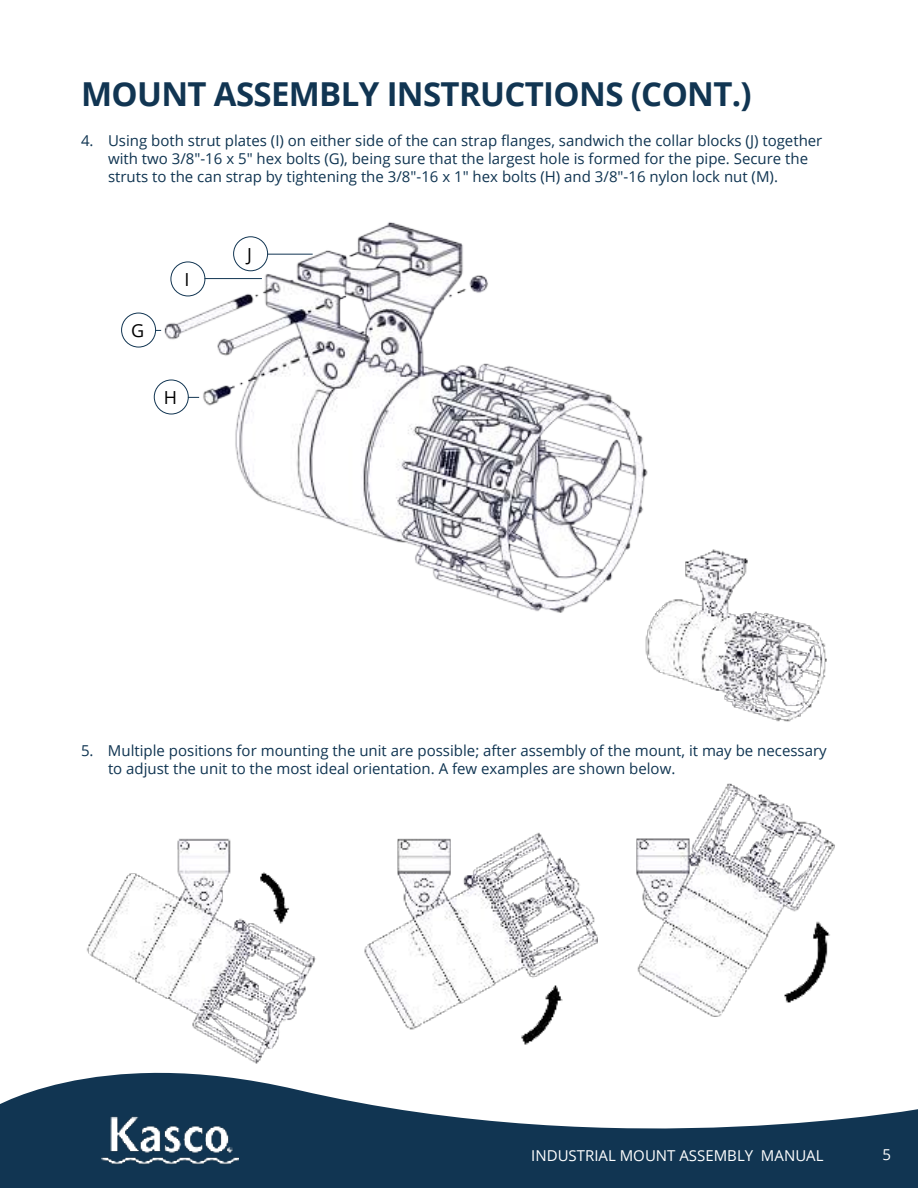
<style>
.page{position:relative;width:918px;height:1188px;background:#fff}
.page>*{position:absolute;margin:0;border:0;box-sizing:border-box;transform-origin:0 0}
.t1{font:700 33px "Open Sans";letter-spacing:-.02em;color:#113552}
.t2{font:18px "Open Sans";color:#000}
.t3{font:15px/18px "Open Sans";color:#0f3451}
.t4{font:15px "Open Sans";color:#fff}
</style>
<div class="page">
<svg style="left:0;top:1072px;width:918px;height:116px;fill:#113552"></svg>
<img style="left:101px;top:1113px;width:137px;height:53px">
<img style="left:121px;top:222px;width:527px;height:391px">
<div style="left:154px;top:380px;width:34px;height:34px;background:#fff;border-radius:50%"></div>
<div style="left:154px;top:380px;width:35px;height:34px;border:1px solid #113552;border-radius:50%"></div>
<img style="left:642px;top:548px;width:185px;height:174px">
<img style="left:86px;top:838px;width:230px;height:226px">
<img style="left:364px;top:832px;width:234px;height:213px">
<img style="left:636px;top:783px;width:199px;height:234px">
<div style="left:122px;top:313px;width:34px;height:34px;background:#fff;border-radius:50%"></div>
<div style="left:121px;top:313px;width:35px;height:34px;border:1px solid #113552;border-radius:50%"></div>
<div style="left:171px;top:262px;width:34px;height:34px;background:#fff;border-radius:50%"></div>
<div style="left:171px;top:262px;width:34px;height:34px;border:1px solid #113552;border-radius:50%"></div>
<hr style="left:205px;top:278px;width:57px;height:1px;background:#113552">
<div style="left:234px;top:237px;width:34px;height:34px;background:#fff;border-radius:50%"></div>
<div style="left:233px;top:236px;width:35px;height:35px;border:1px solid #113552;border-radius:50%"></div>
<hr style="left:267px;top:254px;width:46px;height:1px;background:#113552">
<h1 class="t1" style="left:81px;top:82px;width:672px">MOUNT ASSEMBLY INSTRUCTIONS (CONT.)</h1>
<p class="t3" style="left:108px;top:134px;width:716px;text-indent:-27px">4. Using both strut plates (I) on either side of the can strap flanges, sandwich the collar blocks (J) together with two 3/8"-16 x 5" hex bolts (G), being sure that the largest hole is formed for the pipe. Secure the struts to the can strap by tightening the 3/8"-16 x 1" hex bolts (H) and 3/8"-16 nylon lock nut (M).</p>
<p class="t2" style="left:131px;top:323px;width:15px">G</p>
<p class="t2" style="left:185px;top:272px;width:7px">I</p>
<p class="t2" style="left:164px;top:390px;width:15px">H</p>
<p class="t2" style="left:247px;top:247px;width:6px">J</p>
<p class="t3" style="left:108px;top:743px;width:720px;text-indent:-27px">5. Multiple positions for mounting the unit are possible; after assembly of the mount, it may be necessary to adjust the unit to the most ideal orientation. A few examples are shown below.</p>
<p class="t4" style="left:531px;top:1149px;width:294px">INDUSTRIAL MOUNT ASSEMBLY MANUAL</p>
<p class="t4" style="left:882px;top:1149px;width:10px">5</p>
</div>
